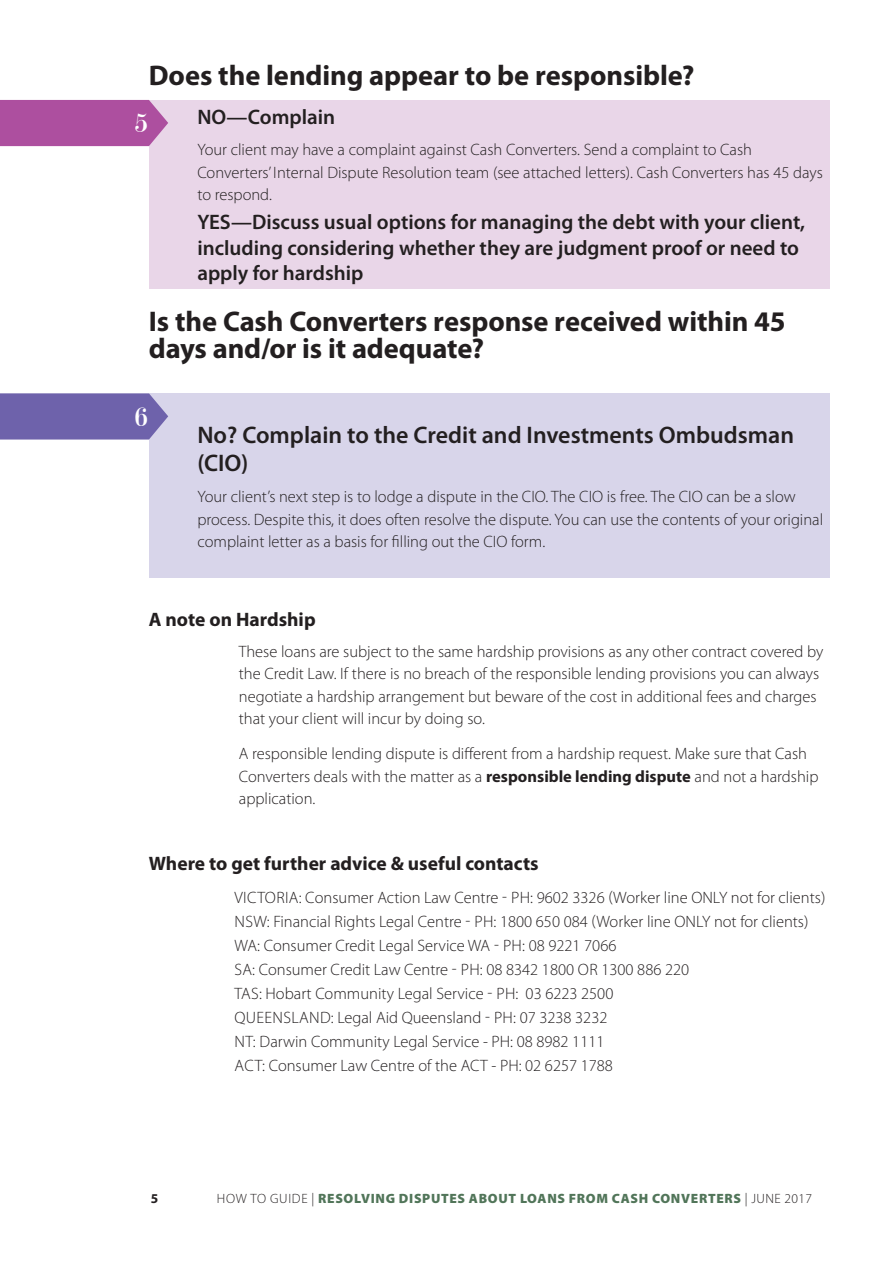
<style>
.page{position:relative;width:893px;height:1263px;background:#fff}
.page>*{position:absolute;margin:0;border:0;box-sizing:border-box;transform-origin:0 0}
.t1{font:28.8px "Modern";color:#fff}
.t2{font:700 28.5px/27px "Myriad Pro";letter-spacing:-.005em;color:#231f20}
.t3{font:600 24px/28.8px "Myriad Pro";color:#231f20}
.t4{font:600 21px/25.2px "Myriad Pro";color:#231f20}
.t5{font:700 19.5px "Myriad Pro";color:#231f20}
.t6{font:300 16.5px/22.5px "Myriad Pro";color:#231f20}
.t7{font:900 13.5px "Myriad Pro";letter-spacing:.05em;color:#517559}
.t8{font:700 13.5px "Myriad Pro";color:#231f20}
.s1{font-weight:700}
.s2{font-weight:300;color:#231f20}
</style>
<div class="page">
<div style="left:149px;top:100px;width:680px;height:188px;background:#e9d6e8"></div>
<div style="left:149px;top:393px;width:680px;height:185px;background:#d8d5ea"></div>
<div style="left:0;top:100px;width:168px;height:46px;background:#ad4f9f"></div>
<svg style="left:0;top:393px;width:168px;height:46px;background:#7469af"></svg>
<h2 class="t2" style="left:149px;top:61px;width:547px">Does the lending appear to be responsible?</h2>
<p class="t4" style="left:197px;top:104px;width:139px">NO—Complain</p>
<p class="t6" style="left:197px;top:138px;width:627px">Your client may have a complaint against Cash Converters. Send a complaint to Cash<br>Converters’ Internal Dispute Resolution team (see attached letters). Cash Converters has 45 days to respond.</p>
<p class="t4" style="left:197px;top:209px;width:609px">YES—Discuss usual options for managing the debt with your client, including considering whether they are judgment proof or need to apply for hardship</p>
<h2 class="t2" style="left:149px;top:307px;width:638px">Is the Cash Converters response received within 45 days and/or is it adequate?</h2>
<h1 class="t1" style="left:135px;top:109px;width:15px">5</h1>
<h1 class="t1" style="left:135px;top:402px;width:15px">6</h1>
<h3 class="t3" style="left:197px;top:419px;width:598px">No? Complain to the Credit and Investments Ombudsman (CIO)</h3>
<p class="t6" style="left:197px;top:485px;width:627px">Your client’s next step is to lodge a dispute in the CIO. The CIO is free. The CIO can be a slow process. Despite this, it does often resolve the dispute. You can use the contents of your original complaint letter as a basis for filling out the CIO form.</p>
<p class="t5" style="left:149px;top:606px;width:168px">A note on Hardship</p>
<p class="t6" style="left:239px;top:640px;width:586px">These loans are subject to the same hardship provisions as any other contract covered by the Credit Law. If there is no breach of the responsible lending provisions you can always negotiate a hardship arrangement but beware of the cost in additional fees and charges that your client will incur by doing so.</p>
<p class="t6" style="left:239px;top:742px;width:581px">A responsible lending dispute is different from a hardship request. Make sure that Cash<br>Converters deals with the matter as a <span class="s1">responsible lending dispute</span> and not a hardship application.</p>
<p class="t5" style="left:149px;top:851px;width:391px">Where to get further advice &amp; useful contacts</p>
<p class="t6" style="left:234px;top:885px;width:592px;line-height:24px">VICTORIA: Consumer Action Law Centre - PH: 9602 3326 (Worker line ONLY not for clients)<br>NSW: Financial Rights Legal Centre - PH: 1800 650 084 (Worker line ONLY not for clients)<br>WA: Consumer Credit Legal Service WA - PH: 08 9221 7066<br>SA: Consumer Credit Law Centre - PH: 08 8342 1800 OR 1300 886 220<br>TAS: Hobart Community Legal Service - PH: 03 6223 2500<br>QUEENSLAND: Legal Aid Queensland - PH: 07 3238 3232<br>NT: Darwin Community Legal Service - PH: 08 8982 1111<br>ACT: Consumer Law Centre of the ACT - PH: 02 6257 1788</p>
<p class="t8" style="left:151px;top:1189px;width:9px">5</p>
<p class="t7" style="left:217px;top:1189px;width:597px"><span class="s2">HOW TO GUIDE |</span> RESOLVING DISPUTES ABOUT LOANS FROM CASH CONVERTERS <span class="s2">| JUNE 2017</span></p>
</div>
